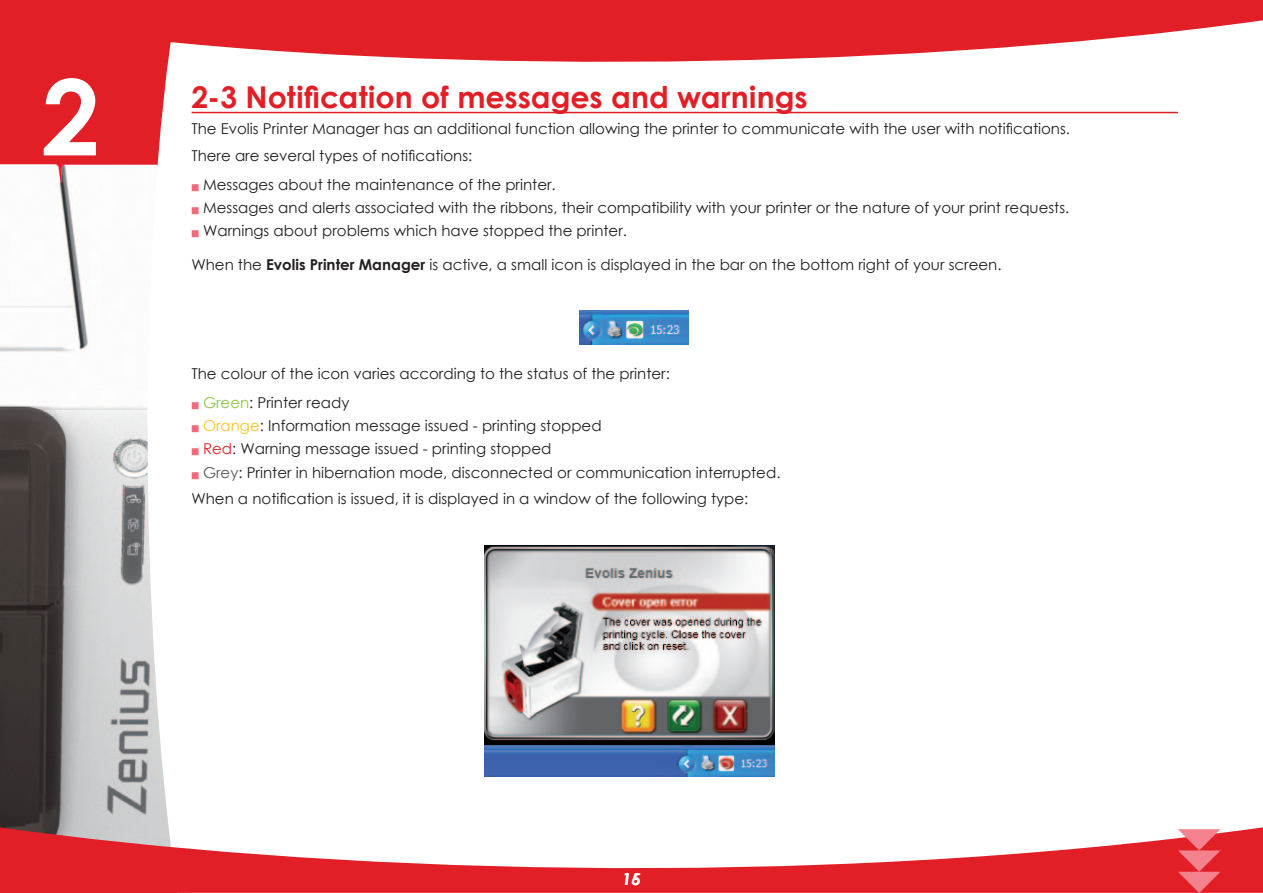
<style>
.page{position:relative;width:1263px;height:893px;background:#fff}
.page>*{position:absolute;margin:0;border:0;box-sizing:border-box;transform-origin:0 0}
.t1{font:700 105px "Century Gothic";color:#fff}
.t2{font:700 30px "Century Gothic";color:#e21f27}
.t3{font:italic 700 16.5px "Century Gothic";color:#fff}
.t4{font:15px/26.5px "Century Gothic";color:#231f20}
.s1{color:#f16a7b}
.s2{font-weight:700}
.s3{color:#8bc63f}
.s4{color:#fec127}
.s5{color:#e21f27}
.s6{color:#57585a}
</style>
<div class="page">
<hr style="left:191px;top:112px;width:987px;height:1px;background:#e21f27">
<img style="left:0;top:90px;width:136px;height:737px">
<svg style="left:136px;top:79px;width:33px;height:748px"></svg>
<svg style="left:0;top:827px;width:1263px;height:66px;fill:#e21f27"></svg>
<svg style="left:0;top:0;width:1263px;height:79px;fill:#e21f27"></svg>
<svg style="left:1178px;top:829px;width:42px;height:64px;background:#eb555f"></svg>
<img style="left:580px;top:310px;width:108px;height:34px">
<img style="left:485px;top:545px;width:289px;height:232px">
<h1 class="t1" style="left:41px;top:38px;width:60px">2</h1>
<h2 class="t2" style="left:191px;top:74px;width:618px">2-3 Notification of messages and warnings</h2>
<p class="t4" style="left:191px;top:115px;width:880px">The Evolis Printer Manager has an additional function allowing the printer to communicate with the user with notifications.<br>There are several types of notifications:</p>
<p class="t4" style="left:191px;top:171px;width:366px"><span class="s1">■</span> Messages about the maintenance of the printer.</p>
<p class="t4" style="left:191px;top:194px;width:879px"><span class="s1">■</span> Messages and alerts associated with the ribbons, their compatibility with your printer or the nature of your print requests.</p>
<p class="t4" style="left:191px;top:217px;width:437px"><span class="s1">■</span> Warnings about problems which have stopped the printer.</p>
<p class="t4" style="left:191px;top:251px;width:812px">When the <span class="s2">Evolis Printer Manager</span> is active, a small icon is displayed in the bar on the bottom right of your screen.</p>
<p class="t4" style="left:191px;top:360px;width:480px">The colour of the icon varies according to the status of the printer:</p>
<p class="t4" style="left:191px;top:389px;width:160px"><span class="s1">■</span> <span class="s3">Green</span>: Printer ready</p>
<p class="t4" style="left:191px;top:412px;width:412px"><span class="s1">■</span> <span class="s4">Orange</span>: Information message issued - printing stopped</p>
<p class="t4" style="left:191px;top:436px;width:362px"><span class="s1">■</span> <span class="s5">Red</span>: Warning message issued - printing stopped</p>
<p class="t4" style="left:191px;top:459px;width:591px"><span class="s1">■</span> <span class="s6">Grey</span>: Printer in hibernation mode, disconnected or communication interrupted.<br>When a notification is issued, it is displayed in a window of the following type:</p>
<p class="t3" style="left:622px;top:866px;width:20px">165</p>
</div>
